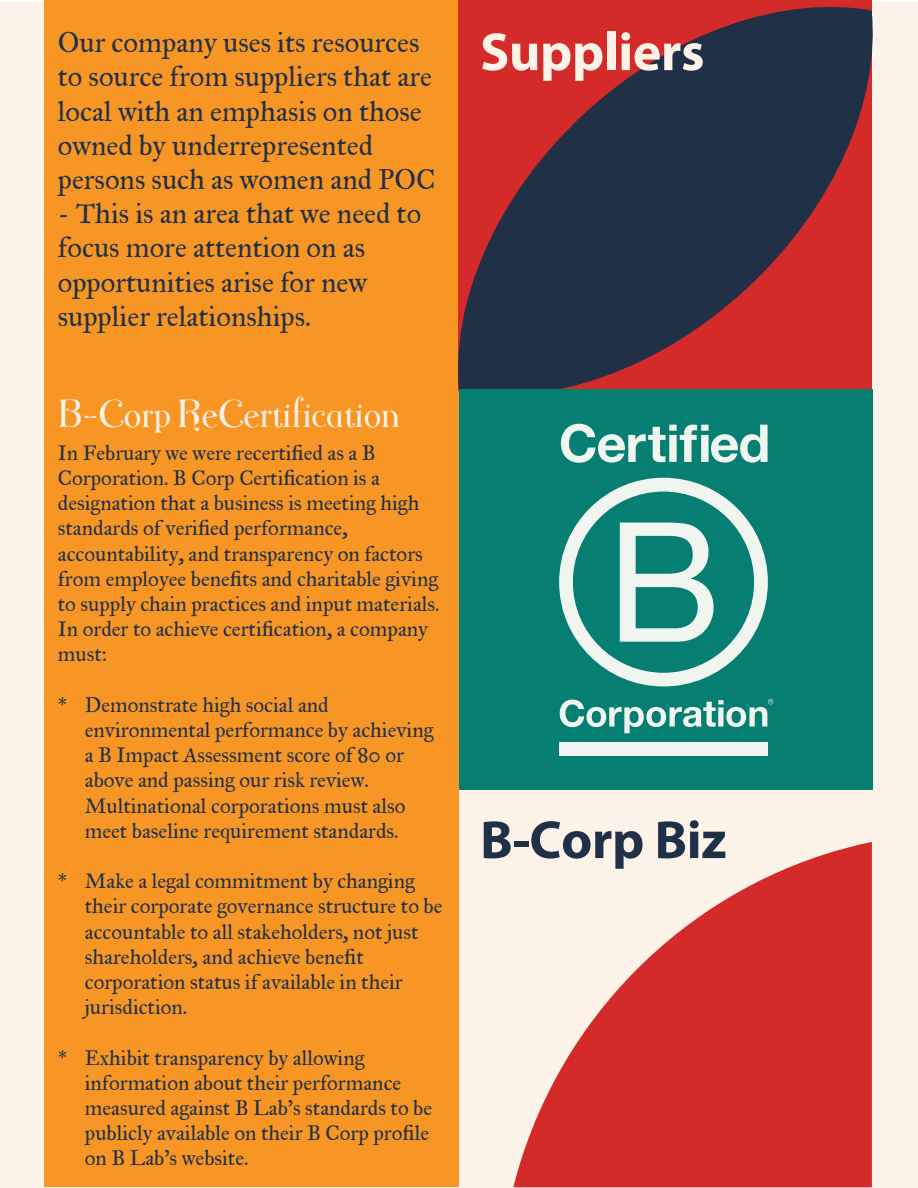
<style>
.page{position:relative;width:918px;height:1188px;background:#fff}
.page>*{position:absolute;margin:0;border:0;box-sizing:border-box;transform-origin:0 0}
.t1{font:700 54px "Myriad Pro";letter-spacing:-.005em;color:#fef3e8}
.t2{font:700 54px "Myriad Pro";letter-spacing:-.005em;color:#203046}
.t3{font:36px "Rene Louis";color:#fef3e8}
.t4{font:28.5px/34.2px "IM FELL Great Primer Roman";color:#203046}
.t5{font:21px/25.2px "IM FELL Great Primer Roman";color:#203046}
</style>
<div class="page">
<div style="left:0;top:2px;width:917px;height:1186px;background:#fef3e8"></div>
<div style="left:44px;top:1px;width:828px;height:1186px;background:#f79625"></div>
<div style="left:459px;top:780px;width:413px;height:407px;background:#fef3e8"></div>
<svg style="left:450px;top:0;width:423px;height:391px;background:#6c303a"></svg>
<div style="left:459px;top:389px;width:414px;height:400px;background:#067e71"></div>
<svg style="left:513px;top:842px;width:359px;height:345px;fill:#d42b2a"></svg>
<svg style="left:559px;top:478px;width:209px;height:208px"></svg>
<svg style="left:561px;top:424px;width:207px;height:39px"></svg>
<div style="left:560px;top:743px;width:208px;height:13px;background:#f0f5ef"></div>
<svg style="left:560px;top:699px;width:213px;height:34px"></svg>
<h3 class="t4" style="left:58px;top:27px;width:379px">Our company uses its resources to source from suppliers that are local with an emphasis on those owned by underrepresented persons such as women and POC</h3>
<h3 class="t4" style="left:58px;top:198px;width:365px">- This is an area that we need to focus more attention on as opportunities arise for new supplier relationships.</h3>
<h2 class="t3" style="left:58px;top:397px;width:344px">B-Corp ReCertification</h2>
<p class="t5" style="left:58px;top:440px;width:383px">In February we were recertified as a B Corporation. B Corp Certification is a designation that a business is meeting high standards of verified performance, accountability, and transparency on factors from employee benefits and charitable giving to supply chain practices and input materials.<br>In order to achieve certification, a company must:</p>
<p class="t5" style="left:85px;top:693px;width:350px;text-indent:-27px">* Demonstrate high social and environmental performance by achieving a B Impact Assessment score of 80 or above and passing our risk review.<br>Multinational corporations must also meet baseline requirement standards.</p>
<p class="t5" style="left:85px;top:870px;width:359px;text-indent:-27px">* Make a legal commitment by changing their corporate governance structure to be accountable to all stakeholders, not just shareholders, and achieve benefit corporation status if available in their jurisdiction.</p>
<p class="t5" style="left:85px;top:1046px;width:349px;text-indent:-27px">* Exhibit transparency by allowing information about their performance measured against B Labís standards to be publicly available on their B Corp profile on B Labís website.</p>
<h1 class="t1" style="left:480px;top:31px;width:226px">Suppliers</h1>
<h1 class="t2" style="left:480px;top:819px;width:248px">B-Corp Biz</h1>
</div>
